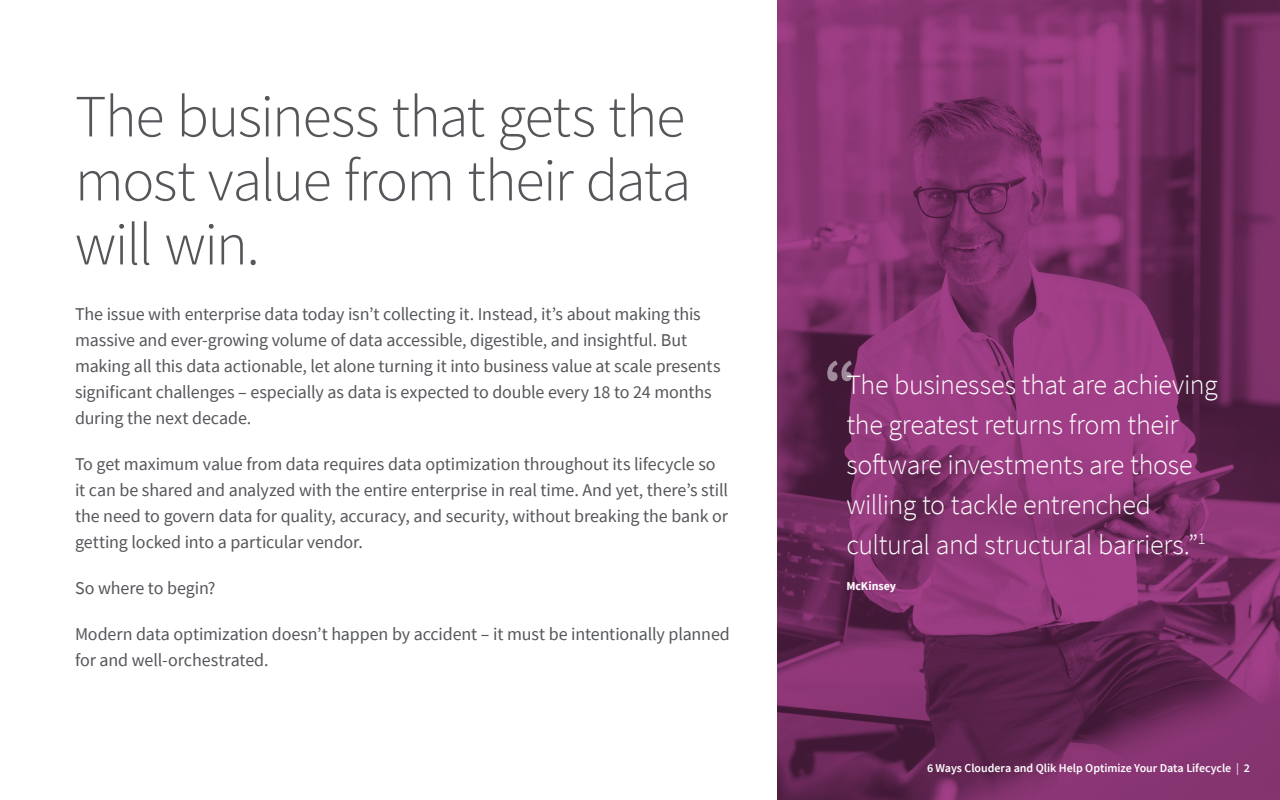
<style>
.page{position:relative;width:1280px;height:800px;background:#fff}
.page>*{position:absolute;margin:0;border:0;box-sizing:border-box;transform-origin:0 0}
.t1{font:300 60px/64px "Source Sans Pro";letter-spacing:-.025em;color:#54565a;text-align:justify}
.t2{font:700 60px "Source Sans Pro";color:#fff}
.PULLQUOTE-1{font:300 28px/40px "Source Sans Pro";letter-spacing:-.01em;color:#fff}
.BODY_P{font:18px/26px "Source Sans Pro";letter-spacing:-.01em;color:#54565a}
.t3{font:600 12px "Source Sans Pro";letter-spacing:-.005em;color:#fff}
.QUOTE-ATTRIBUTION{font:700 12px "Source Sans Pro";color:#fff}
.s1{font-weight:400}
</style>
<div class="page">
<svg style="left:777px;top:0;width:503px;height:800px;background:#7b2f67"></svg>
<h1 class="t1" style="left:75px;top:85px;width:618px">The business that gets the most value from their data will win.</h1>
<p class="BODY_P" style="left:75px;top:301px;width:647px">The issue with enterprise data today isn’t collecting it. Instead, it’s about making this massive and ever-growing volume of data accessible, digestible, and insightful. But making all this data actionable, let alone turning it into business value at scale presents significant challenges – especially as data is expected to double every 18 to 24 months during the next decade.</p>
<p class="BODY_P" style="left:75px;top:451px;width:655px">To get maximum value from data requires data optimization throughout its lifecycle so it can be shared and analyzed with the entire enterprise in real time. And yet, there’s still the need to govern data for quality, accuracy, and security, without breaking the bank or getting locked into a particular vendor.</p>
<p class="BODY_P" style="left:75px;top:575px;width:142px">So where to begin?</p>
<p class="BODY_P" style="left:75px;top:621px;width:656px">Modern data optimization doesn’t happen by accident – it must be intentionally planned for and well-orchestrated.</p>
<h1 class="t2" style="left:824px;top:341px;width:34px">“</h1>
<p class="PULLQUOTE-1" style="left:846px;top:364px;width:373px">The businesses that are achieving the greatest returns from their software investments are those willing to tackle entrenched cultural and structural barriers.”<sup>1</sup></p>
<p class="QUOTE-ATTRIBUTION" style="left:846px;top:578px;width:51px">McKinsey</p>
<p class="t3" style="left:927px;top:760px;width:324px">6 Ways Cloudera and Qlik Help Optimize Your Data Lifecycle <span class="s1">|</span> 2</p>
</div>
